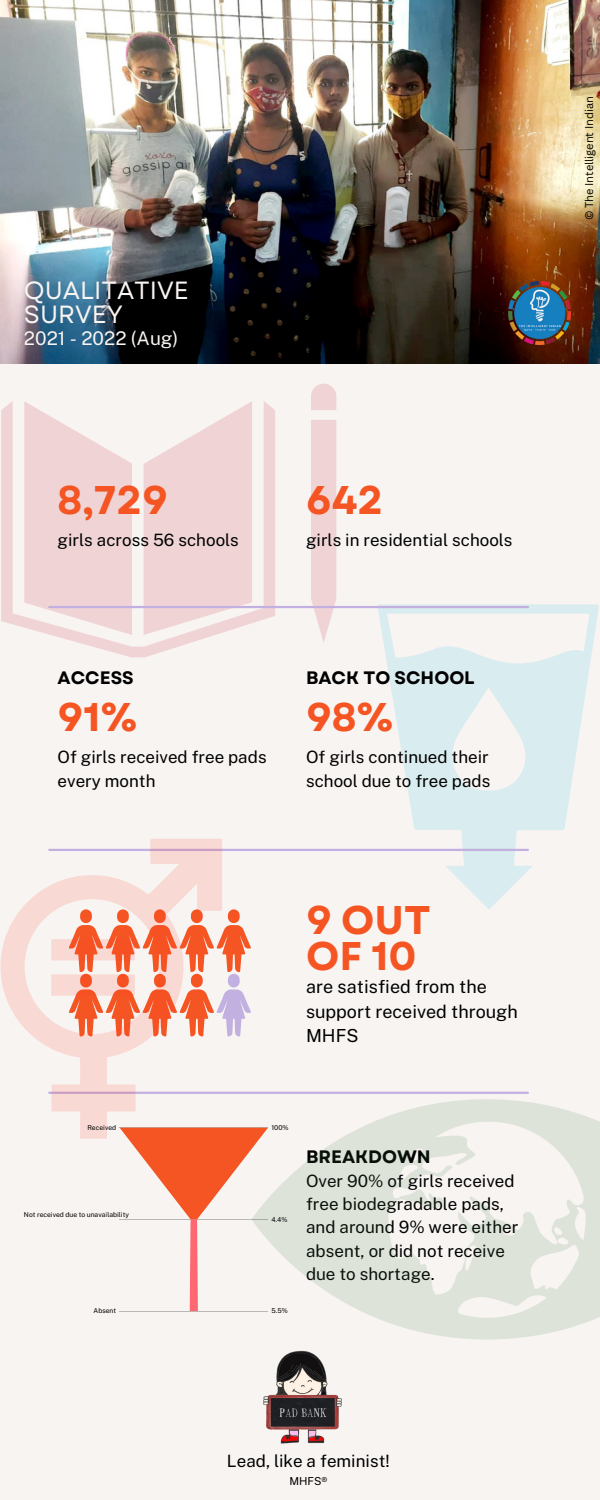
<style>
.page{position:relative;width:600px;height:1500px;background:#f8f4f2}
.page>*{position:absolute;margin:0;border:0;box-sizing:border-box;transform-origin:0 0}
.t1{font:700 40px/36px "Garet";color:#f55523}
.t2{font:24.9px/23.2px "Garet";color:#f8f4f2}
.t3{font:18.8px "Public Sans";color:#f8f4f2}
.t4{font:18px/24.8px "Public Sans";color:#000}
.t5{font:700 18px "Garet";color:#000}
.t6{font:17px/23.2px "Public Sans";color:#000}
.t7{font:11px "Canva Sans";color:#000}
.t8{font:11px "Public Sans";color:#000}
.t9{font:6.8px "Public Sans";color:#000}
</style>
<div class="page">
<img style="left:0;top:0;width:600px;height:364px">
<svg style="left:275px;top:384px;width:61px;height:259px"></svg>
<svg style="left:1px;top:401px;width:274px;height:256px;fill:#f0d4d5"></svg>
<svg style="left:377px;top:604px;width:222px;height:305px"></svg>
<hr style="left:49px;top:606px;width:480px;height:2px;background:#c2b0e0">
<hr style="left:49px;top:849px;width:480px;height:2px;background:#c2b0e0">
<hr style="left:49px;top:1092px;width:480px;height:2px;background:#c2b0e0">
<svg style="left:1px;top:839px;width:221px;height:300px"></svg>
<svg style="left:51px;top:909px;width:200px;height:127px"></svg>
<svg style="left:251px;top:1099px;width:349px;height:241px;fill:#dee3da"></svg>
<hr style="left:120px;top:1311px;width:148px;height:1px;background:#000">
<svg style="left:120px;top:1128px;width:148px;height:183px"></svg>
<img style="left:509px;top:282px;width:62px;height:62px">
<img style="left:263px;top:1350px;width:79px;height:94px">
<h2 class="t2" style="left:24px;top:279px;width:167px">QUALITATIVE<br>SURVEY</h2>
<p class="t3" style="left:24px;top:327px;width:156px">2021 - 2022 (Aug)</p>
<h1 class="t1" style="left:58px;top:482px;width:112px">8,729</h1>
<p class="t6" style="left:58px;top:528px;width:183px">girls across 56 schools</p>
<h1 class="t1" style="left:306px;top:482px;width:79px">642</h1>
<p class="t6" style="left:306px;top:528px;width:208px">girls in residential schools</p>
<p class="t5" style="left:58px;top:665px;width:78px">ACCESS</p>
<h1 class="t1" style="left:58px;top:699px;width:81px">91%</h1>
<p class="t6" style="left:58px;top:746px;width:211px">Of girls received free pads every month</p>
<p class="t5" style="left:306px;top:665px;width:170px">BACK TO SCHOOL</p>
<h1 class="t1" style="left:306px;top:699px;width:89px">98%</h1>
<p class="t6" style="left:306px;top:746px;width:186px">Of girls continued their school due to free pads</p>
<h1 class="t1" style="left:306px;top:902px;width:126px">9 OUT<br>OF 10</h1>
<p class="t4" style="left:306px;top:974px;width:213px">are satisfied from the support received through<br>MHFS</p>
<p class="t9" style="left:87px;top:1124px;width:30px">Received</p>
<p class="t9" style="left:272px;top:1124px;width:19px">100%</p>
<p class="t9" style="left:24px;top:1211px;width:107px">Not received due to unavailability</p>
<p class="t9" style="left:272px;top:1215px;width:18px">4.4%</p>
<p class="t5" style="left:306px;top:1144px;width:126px">BREAKDOWN</p>
<p class="t6" style="left:306px;top:1169px;width:214px">Over 90% of girls received free biodegradable pads, and around 9% were either absent, or did not receive due to shortage.</p>
<p class="t9" style="left:94px;top:1307px;width:24px">Absent</p>
<p class="t9" style="left:272px;top:1307px;width:18px">5.5%</p>
<p class="t6" style="left:227px;top:1449px;width:164px">Lead, like a feminist!</p>
<p class="t8" style="left:289px;top:1474px;width:40px">MHFS®</p>
<p class="t7" style="left:581px;top:220px;width:126px;rotate:-90deg">© The Intelligent Indian</p>
</div>
